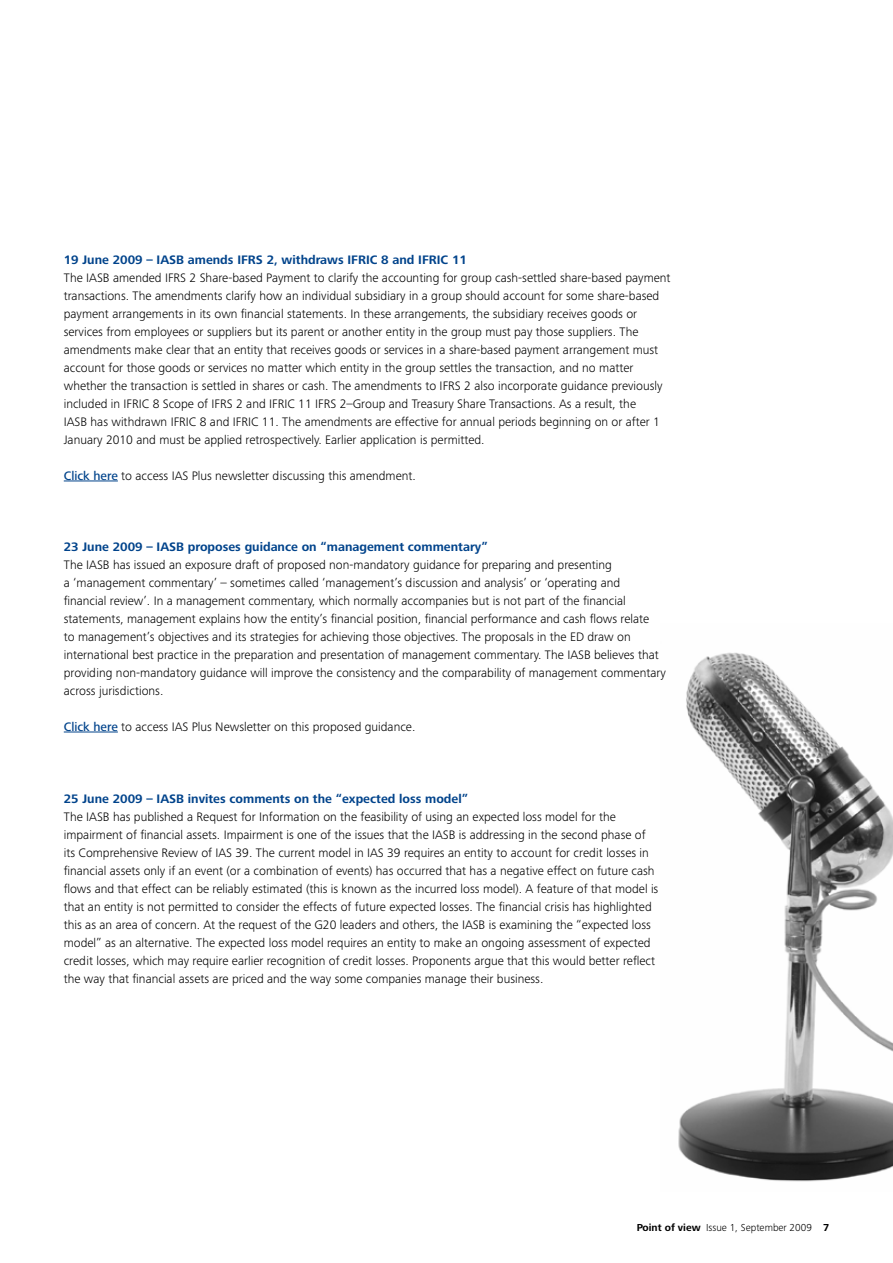
<style>
.page{position:relative;width:893px;height:1263px;background:#fff}
.page>*{position:absolute;margin:0;border:0;box-sizing:border-box;transform-origin:0 0}
.t1{font:300 12.75px/18px "Frutiger Next Pro";color:#000}
.t2{font:700 12.75px "Frutiger Next Pro";color:#00438b}
.t3{font:300 10.5px "Frutiger Next Pro";color:#000}
.s1{font-weight:500;color:#00438b}
.s2{font-weight:700}
</style>
<div class="page">
<img style="left:678px;top:652px;width:215px;height:530px">
<hr style="left:64px;top:481px;width:54px;height:1px;background:#00438b">
<hr style="left:64px;top:732px;width:54px;height:1px;background:#00438b">
<p class="t2" style="left:64px;top:252px;width:405px">19 June 2009 – IASB amends IFRS 2, withdraws IFRIC 8 and IFRIC 11</p>
<p class="t1" style="left:64px;top:268px;width:608px">The IASB amended IFRS 2 Share-based Payment to clarify the accounting for group cash-settled share-based payment transactions. The amendments clarify how an individual subsidiary in a group should account for some share-based payment arrangements in its own financial statements. In these arrangements, the subsidiary receives goods or services from employees or suppliers but its parent or another entity in the group must pay those suppliers. The amendments make clear that an entity that receives goods or services in a share-based payment arrangement must account for those goods or services no matter which entity in the group settles the transaction, and no matter whether the transaction is settled in shares or cash. The amendments to IFRS 2 also incorporate guidance previously included in IFRIC 8 Scope of IFRS 2 and IFRIC 11 IFRS 2–Group and Treasury Share Transactions. As a result, the<br>IASB has withdrawn IFRIC 8 and IFRIC 11. The amendments are effective for annual periods beginning on or after 1<br>January 2010 and must be applied retrospectively. Earlier application is permitted.</p>
<p class="t1" style="left:64px;top:466px;width:354px"><span class="s1">Click here</span> to access IAS Plus newsletter discussing this amendment.</p>
<p class="t2" style="left:64px;top:539px;width:425px">23 June 2009 – IASB proposes guidance on “management commentary”</p>
<p class="t1" style="left:64px;top:555px;width:604px">The IASB has issued an exposure draft of proposed non-mandatory guidance for preparing and presenting<br>a ‘management commentary’ – sometimes called ‘management’s discussion and analysis’ or ‘operating and financial review’. In a management commentary, which normally accompanies but is not part of the financial statements, management explains how the entity’s financial position, financial performance and cash flows relate<br>to management’s objectives and its strategies for achieving those objectives. The proposals in the ED draw on international best practice in the preparation and presentation of management commentary. The IASB believes that providing non-mandatory guidance will improve the consistency and the comparability of management commentary across jurisdictions.</p>
<p class="t1" style="left:64px;top:717px;width:353px"><span class="s1">Click here</span> to access IAS Plus Newsletter on this proposed guidance.</p>
<p class="t2" style="left:64px;top:791px;width:406px">25 June 2009 – IASB invites comments on the “expected loss model”</p>
<p class="t1" style="left:64px;top:807px;width:596px">The IASB has published a Request for Information on the feasibility of using an expected loss model for the impairment of financial assets. Impairment is one of the issues that the IASB is addressing in the second phase of its Comprehensive Review of IAS 39. The current model in IAS 39 requires an entity to account for credit losses in financial assets only if an event (or a combination of events) has occurred that has a negative effect on future cash flows and that effect can be reliably estimated (this is known as the incurred loss model). A feature of that model is that an entity is not permitted to consider the effects of future expected losses. The financial crisis has highlighted this as an area of concern. At the request of the G20 leaders and others, the IASB is examining the “expected loss model” as an alternative. The expected loss model requires an entity to make an ongoing assessment of expected credit losses, which may require earlier recognition of credit losses. Proponents argue that this would better reflect the way that financial assets are priced and the way some companies manage their business.</p>
<p class="t3" style="left:637px;top:1221px;width:194px"><span class="s2">Point of view</span> Issue 1, September 2009 <span class="s2">7</span></p>
</div>
